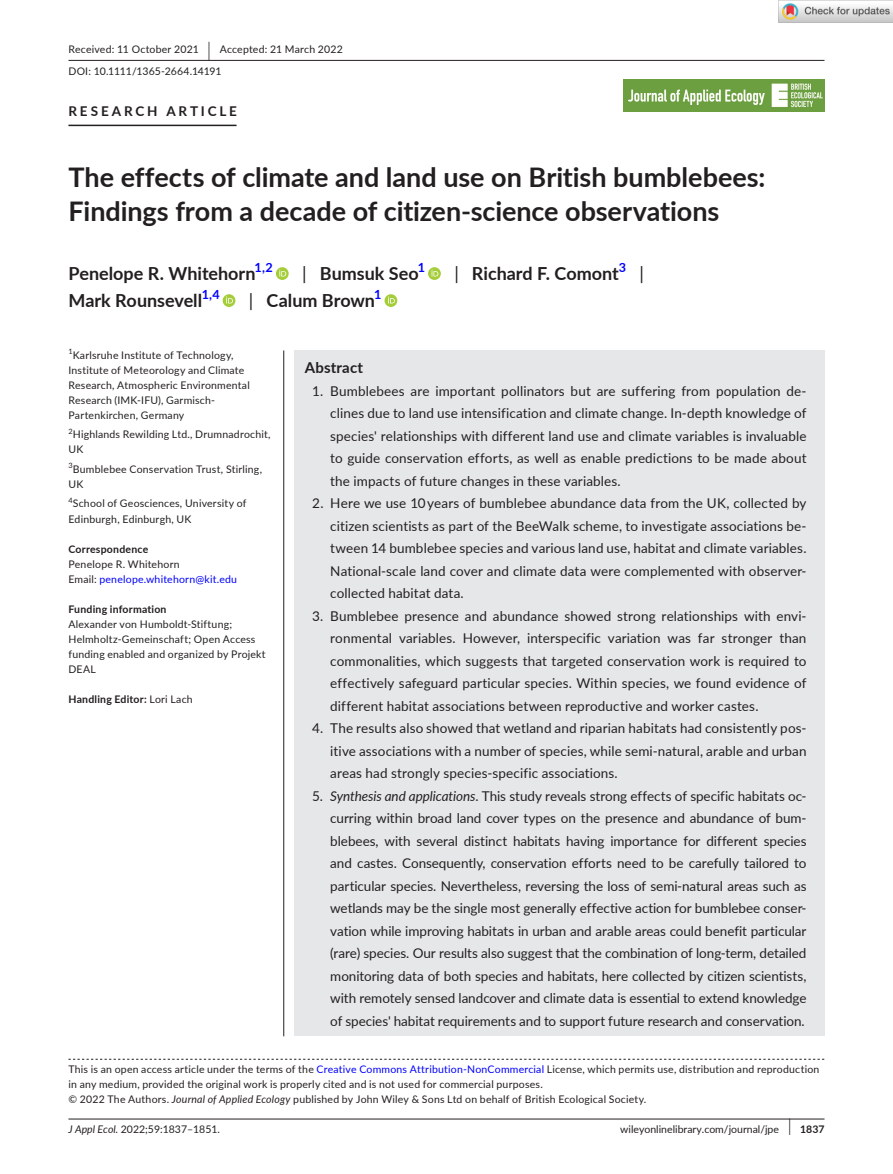
<style>
.page{position:relative;width:893px;height:1174px;background:#fff}
.page>*{position:absolute;margin:0;border:0;box-sizing:border-box;transform-origin:0 0}
.t1{font:700 27px/34.5px "Lato";color:#231f20}
.t2{font:700 18px "Lato";color:#231f20}
.t3{font:18px "Lato";color:#231f20}
.t4{font:700 15px "Lato";letter-spacing:.015em;color:#231f20}
.t5{font:13.5px/22.5px "Lato";letter-spacing:.01em;color:#231f20;text-align:justify}
.t6{font:700 13.5px "Lato";letter-spacing:.21em;color:#231f20}
.t7{font:700 12.6px "Lato";color:#00f}
.t8{font:10.5px/15px "Lato";letter-spacing:.02em;color:#231f20}
.t9{font:10.5px "Lato";color:#231f20}
.t10{font:700 10.5px "Lato";letter-spacing:.02em;color:#231f20}
.t11{font:10.5px/15px "Lato";letter-spacing:.02em;color:#00f}
.t12{font:7.35px "Lato";color:#231f20}
.s1{font-size:19.65px}
.s2{font-weight:400}
.s3{color:#231f20}
.s4{font-style:italic}
.s5{color:#00f}
.s6{font-size:17.4px}
.s7{font-weight:700}
</style>
<div class="page">
<hr style="left:68px;top:1118px;width:756px;height:1px;background:#231f20">
<img style="left:623px;top:79px;width:201px;height:33px">
<hr style="left:68px;top:60px;width:756px;height:1px;background:#231f20">
<hr style="left:68px;top:125px;width:169px;height:1px;background:#231f20">
<svg style="left:276px;top:267px;width:13px;height:13px"></svg>
<svg style="left:279px;top:269px;width:7px;height:7px"></svg>
<svg style="left:428px;top:267px;width:13px;height:13px"></svg>
<svg style="left:431px;top:269px;width:7px;height:7px"></svg>
<svg style="left:223px;top:294px;width:12px;height:13px"></svg>
<svg style="left:226px;top:296px;width:7px;height:7px"></svg>
<svg style="left:385px;top:294px;width:12px;height:13px"></svg>
<svg style="left:388px;top:296px;width:7px;height:7px"></svg>
<svg style="left:68px;top:1058px;width:756px;height:1px"></svg>
<div style="left:294px;top:350px;width:530px;height:686px;background:#e6e7e9"></div>
<hr style="left:283px;top:350px;width:1px;height:686px;background:#231f20">
<img style="left:779px;top:0;width:114px;height:23px">
<p class="t8" style="left:68px;top:38px;width:276px;line-height:21.8px">Received: 11 October 2021 <span class="s1">|</span> Accepted: 21 March 2022<br>DOI: 10.1111/1365-2664.14191</p>
<p class="t6" style="left:68px;top:101px;width:170px">RESEARCH ARTICLE</p>
<h1 class="t1" style="left:68px;top:159px;width:698px">The effects of climate and land use on British bumblebees:<br>Findings from a decade of citizen-science observations</h1>
<h2 class="t2" style="left:68px;top:260px;width:189px">Penelope R. Whitehorn</h2>
<p class="t7" style="left:255px;top:258px;width:20px">1,2</p>
<h2 class="t2" style="left:302px;top:260px;width:118px"><span class="s2">|</span> Bumsuk Seo</h2>
<p class="t7" style="left:418px;top:258px;width:9px">1</p>
<h2 class="t2" style="left:454px;top:260px;width:166px"><span class="s2">|</span> Richard F. Comont</h2>
<p class="t7" style="left:619px;top:258px;width:9px">3</p>
<h2 class="t3" style="left:640px;top:260px;width:6px">|</h2>
<h2 class="t2" style="left:68px;top:287px;width:135px">Mark Rounsevell</h2>
<p class="t7" style="left:202px;top:285px;width:19px">1,4</p>
<h2 class="t2" style="left:249px;top:287px;width:128px"><span class="s2">|</span> Calum Brown</h2>
<p class="t7" style="left:374px;top:285px;width:9px">1</p>
<p class="t12" style="left:68px;top:346px;width:6px">1</p>
<p class="t8" style="left:68px;top:347px;width:183px;text-indent:4px">Karlsruhe Institute of Technology, Institute of Meteorology and Climate Research, Atmospheric Environmental Research (IMK-IFU), Garmisch-Partenkirchen, Germany</p>
<p class="t8" style="left:68px;top:427px;width:204px"><sup>2</sup>Highlands Rewilding Ltd., Drumnadrochit,<br>UK</p>
<p class="t8" style="left:68px;top:461px;width:195px"><sup>3</sup>Bumblebee Conservation Trust, Stirling,<br>UK</p>
<p class="t8" style="left:68px;top:496px;width:180px"><sup>4</sup>School of Geosciences, University of<br>Edinburgh, Edinburgh, UK</p>
<p class="t10" style="left:68px;top:541px;width:81px">Correspondence</p>
<p class="t11" style="left:68px;top:556px;width:170px"><span class="s3">Penelope R. Whitehorn<br>Email:</span> penelope.whitehorn@kit.edu</p>
<p class="t10" style="left:68px;top:601px;width:100px">Funding information</p>
<p class="t8" style="left:68px;top:616px;width:199px">Alexander von Humboldt-Stiftung;<br>Helmholtz-Gemeinschaft; Open Access funding enabled and organized by Projekt<br>DEAL</p>
<p class="t10" style="left:68px;top:691px;width:126px">Handling Editor: <span class="s2">Lori Lach</span></p>
<p class="t4" style="left:305px;top:356px;width:60px">Abstract</p>
<p class="t5" style="left:330px;top:379px;width:478px;text-indent:-18px">1. Bumblebees are important pollinators but are suffering from population de&shy;clines due to land use intensification and climate change. In-depth knowledge of species' relationships with different land use and climate variables is invaluable to guide conservation efforts, as well as enable predictions to be made about the impacts of future changes in these variables.</p>
<p class="t5" style="left:330px;top:491px;width:478px;text-indent:-18px">2. Here we use 10 years of bumblebee abundance data from the UK, collected by citizen scientists as part of the BeeWalk scheme, to investigate associations be&shy;tween 14 bumblebee species and various land use, habitat and climate variables.<br>National-scale land cover and climate data were complemented with observer&shy;collected habitat data.</p>
<p class="t5" style="left:330px;top:604px;width:478px;text-indent:-18px">3. Bumblebee presence and abundance showed strong relationships with envi&shy;ronmental variables. However, interspecific variation was far stronger than commonalities, which suggests that targeted conservation work is required to effectively safeguard particular species. Within species, we found evidence of different habitat associations between reproductive and worker castes.</p>
<p class="t5" style="left:330px;top:716px;width:478px;text-indent:-18px">4. The results also showed that wetland and riparian habitats had consistently pos&shy;itive associations with a number of species, while semi-natural, arable and urban areas had strongly species-specific associations.</p>
<p class="t5" style="left:330px;top:784px;width:478px;text-indent:-18px">5. <span class="s4">Synthesis and applications</span>. This study reveals strong effects of specific habitats oc&shy;curring within broad land cover types on the presence and abundance of bum&shy;blebees, with several distinct habitats having importance for different species and castes. Consequently, conservation efforts need to be carefully tailored to particular species. Nevertheless, reversing the loss of semi-natural areas such as wetlands may be the single most generally effective action for bumblebee conser&shy;vation while improving habitats in urban and arable areas could benefit particular (rare) species. Our results also suggest that the combination of long-term, detailed monitoring data of both species and habitats, here collected by citizen scientists, with remotely sensed landcover and climate data is essential to extend knowledge of species' habitat requirements and to support future research and conservation.</p>
<p class="t8" style="left:68px;top:1061px;width:752px">This is an open access article under the terms of the <span class="s5">Creative Commons Attribution-NonCommercial</span> License, which permits use, distribution and reproduction in any medium, provided the original work is properly cited and is not used for commercial purposes.<br>© 2022 The Authors. <span class="s4">Journal of Applied Ecology</span> published by John Wiley &amp; Sons Ltd on behalf of British Ecological Society.</p>
<p class="t9" style="left:68px;top:1121px;width:153px"><span class="s4">J Appl Ecol.</span> 2022;59:1837–1851.</p>
<p class="t9" style="left:620px;top:1121px;width:206px">wileyonlinelibrary.com/journal/jpe <span class="s6">|</span> <span class="s7">1837</span></p>
</div>
